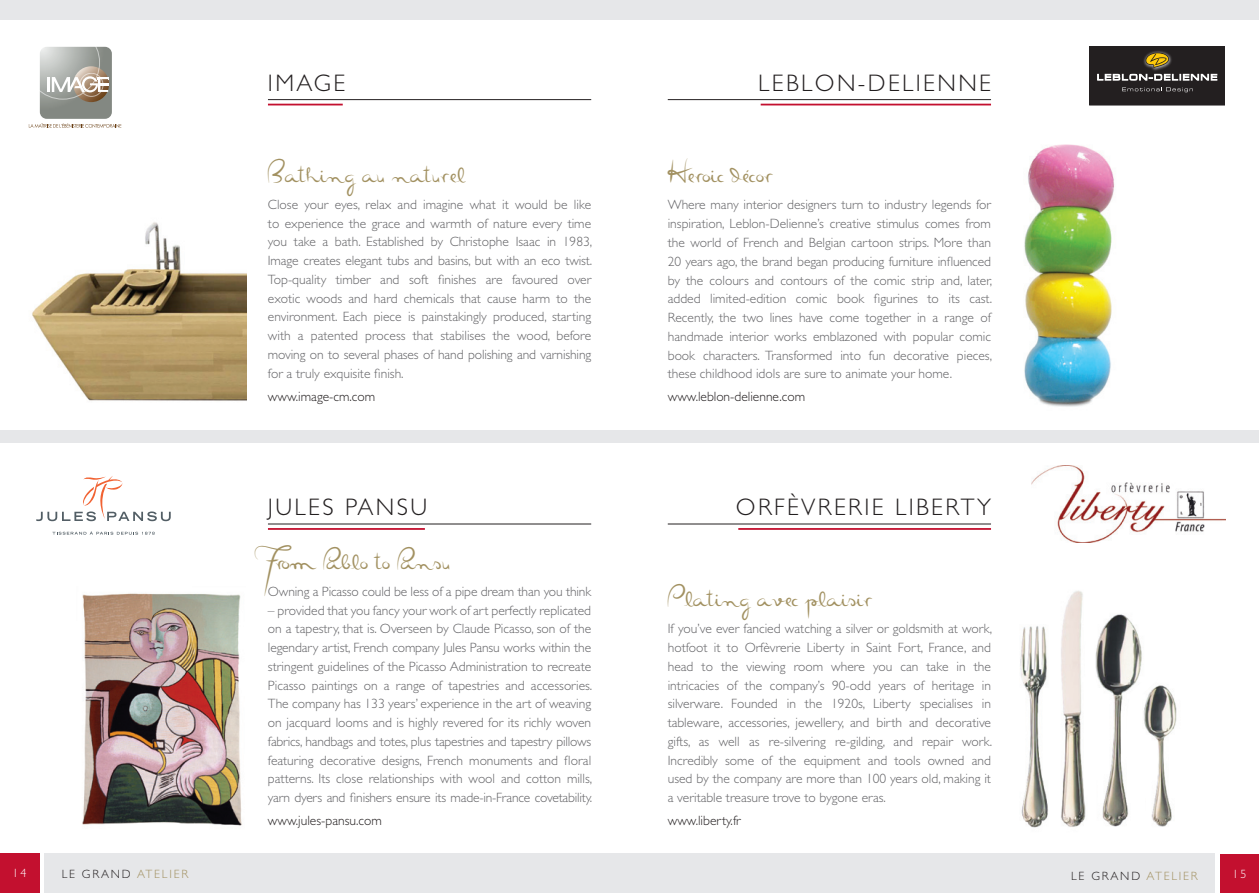
<style>
.page{position:relative;width:1259px;height:893px;background:#fff}
.page>*{position:absolute;margin:0;border:0;box-sizing:border-box;transform-origin:0 0}
.sub_headers{font:31.5px "Masana Script 4 Silueta";color:#a29161}
.main_header_underlin{font:300 24px "Gill Sans";letter-spacing:.1em;color:#231f20}
.main_body{font:300 13.5px/18.8px "Gill Sans";letter-spacing:-.01em;color:#636366;text-align:justify}
.contact{font:300 13.5px "Gill Sans";color:#231f20}
.t1{font:300 12px "Gill Sans";letter-spacing:.15em;color:#231f20}
.t2{font:300 12px "Gill Sans";color:#fff}
.s1{color:#a29161}
</style>
<div class="page">
<svg style="left:28px;top:46px;width:93px;height:82px"></svg>
<svg style="left:52px;top:531px;width:103px;height:4px"></svg>
<svg style="left:36px;top:476px;width:135px;height:45px"></svg>
<img style="left:82px;top:593px;width:160px;height:233px">
<img style="left:1024px;top:144px;width:91px;height:263px">
<img style="left:32px;top:222px;width:214px;height:179px">
<img style="left:1031px;top:466px;width:194px;height:76px">
<img style="left:1145px;top:685px;width:32px;height:142px">
<div style="left:1089px;top:47px;width:135px;height:58px;background:#231f20"></div>
<svg style="left:1122px;top:87px;width:71px;height:5px"></svg>
<svg style="left:1097px;top:74px;width:120px;height:6px"></svg>
<img style="left:1143px;top:51px;width:29px;height:20px">
<svg style="left:1145px;top:52px;width:24px;height:16px"></svg>
<img style="left:1095px;top:614px;width:50px;height:213px">
<img style="left:1061px;top:591px;width:25px;height:236px">
<img style="left:1020px;top:626px;width:28px;height:202px">
<div style="left:1220px;top:854px;width:39px;height:39px;background:#c3102f"></div>
<div style="left:0;top:431px;width:1259px;height:12px;background:#e6e7e9"></div>
<div style="left:0;top:0;width:1259px;height:19px;background:#e6e7e9"></div>
<div style="left:44px;top:854px;width:1170px;height:39px;background:#e6e7e9"></div>
<div style="left:0;top:854px;width:39px;height:39px;background:#c3102f"></div>
<hr style="left:668px;top:524px;width:323px;height:1px;background:#231f20">
<hr style="left:738px;top:528px;width:253px;height:2px;background:#c3102f">
<hr style="left:668px;top:99px;width:323px;height:1px;background:#231f20">
<hr style="left:760px;top:104px;width:231px;height:1px;background:#c3102f">
<hr style="left:268px;top:99px;width:323px;height:1px;background:#231f20">
<hr style="left:268px;top:104px;width:75px;height:1px;background:#c3102f">
<hr style="left:268px;top:524px;width:323px;height:1px;background:#231f20">
<hr style="left:268px;top:528px;width:157px;height:2px;background:#c3102f">
<p class="main_header_underlin" style="left:268px;top:69px;width:79px">IMAGE</p>
<p class="main_header_underlin" style="left:758px;top:69px;width:234px">LEBLON-DELIENNE</p>
<p class="sub_headers" style="left:268px;top:152px;width:199px">Bathing au naturel</p>
<p class="main_body" style="left:268px;top:195px;width:326px">Close your eyes, relax and imagine what it would be like to experience the grace and warmth of nature every time you take a bath. Established by Christophe Isaac in 1983, Image creates elegant tubs and basins, but with an eco twist.<br>Top-quality timber and soft finishes are favoured over exotic woods and hard chemicals that cause harm to the environment. Each piece is painstakingly produced, starting with a patented process that stabilises the wood, before moving on to several phases of hand polishing and varnishing for a truly exquisite finish.</p>
<p class="contact" style="left:268px;top:388px;width:109px">www.image-cm.com</p>
<p class="main_header_underlin" style="left:268px;top:494px;width:161px">JULES PANSU</p>
<p class="sub_headers" style="left:255px;top:539px;width:197px">From Pablo to Pansu</p>
<p class="main_body" style="left:268px;top:582px;width:325px">Owning a Picasso could be less of a pipe dream than you think</p>
<p class="main_body" style="left:268px;top:601px;width:326px">– provided that you fancy your work of art perfectly replicated on a tapestry, that is. Overseen by Claude Picasso, son of the legendary artist, French company Jules Pansu works within the stringent guidelines of the Picasso Administration to recreate Picasso paintings on a range of tapestries and accessories.<br>The company has 133 years’ experience in the art of weaving on jacquard looms and is highly revered for its richly woven fabrics, handbags and totes, plus tapestries and tapestry pillows featuring decorative designs, French monuments and floral patterns. Its close relationships with wool and cotton mills, yarn dyers and finishers ensure its made-in-France covetability.</p>
<p class="contact" style="left:268px;top:813px;width:115px">www.jules-pansu.com</p>
<p class="sub_headers" style="left:668px;top:153px;width:108px">Heroic décor</p>
<p class="main_body" style="left:668px;top:196px;width:326px">Where many interior designers turn to industry legends for inspiration, Leblon-Delienne’s creative stimulus comes from the world of French and Belgian cartoon strips. More than 20 years ago, the brand began producing furniture influenced by the colours and contours of the comic strip and, later, added limited-edition comic book figurines to its cast.<br>Recently, the two lines have come together in a range of handmade interior works emblazoned with popular comic book characters. Transformed into fun decorative pieces, these childhood idols are sure to animate your home.</p>
<p class="contact" style="left:668px;top:389px;width:139px">www.leblon-delienne.com</p>
<p class="main_header_underlin" style="left:736px;top:494px;width:257px">ORFÈVRERIE LIBERTY</p>
<p class="sub_headers" style="left:668px;top:577px;width:207px">Plating avec plaisir</p>
<p class="main_body" style="left:668px;top:619px;width:326px">If you’ve ever fancied watching a silver or goldsmith at work, hotfoot it to Orfèvrerie Liberty in Saint Fort, France, and head to the viewing room where you can take in the intricacies of the company’s 90-odd years of heritage in silverware. Founded in the 1920s, Liberty specialises in tableware, accessories, jewellery, and birth and decorative gifts, as well as re-silvering re-gilding, and repair work.<br>Incredibly some of the equipment and tools owned and used by the company are more than 100 years old, making it a veritable treasure trove to bygone eras.</p>
<p class="contact" style="left:668px;top:813px;width:74px">www.liberty.fr</p>
<p class="t2" style="left:13px;top:866px;width:15px">14</p>
<p class="t1" style="left:62px;top:868px;width:128px">LE GRAND <span class="s1">ATELIER</span></p>
<p class="t1" style="left:1071px;top:869px;width:128px">LE GRAND <span class="s1">ATELIER</span></p>
<p class="t2" style="left:1232px;top:868px;width:15px">15</p>
</div>
